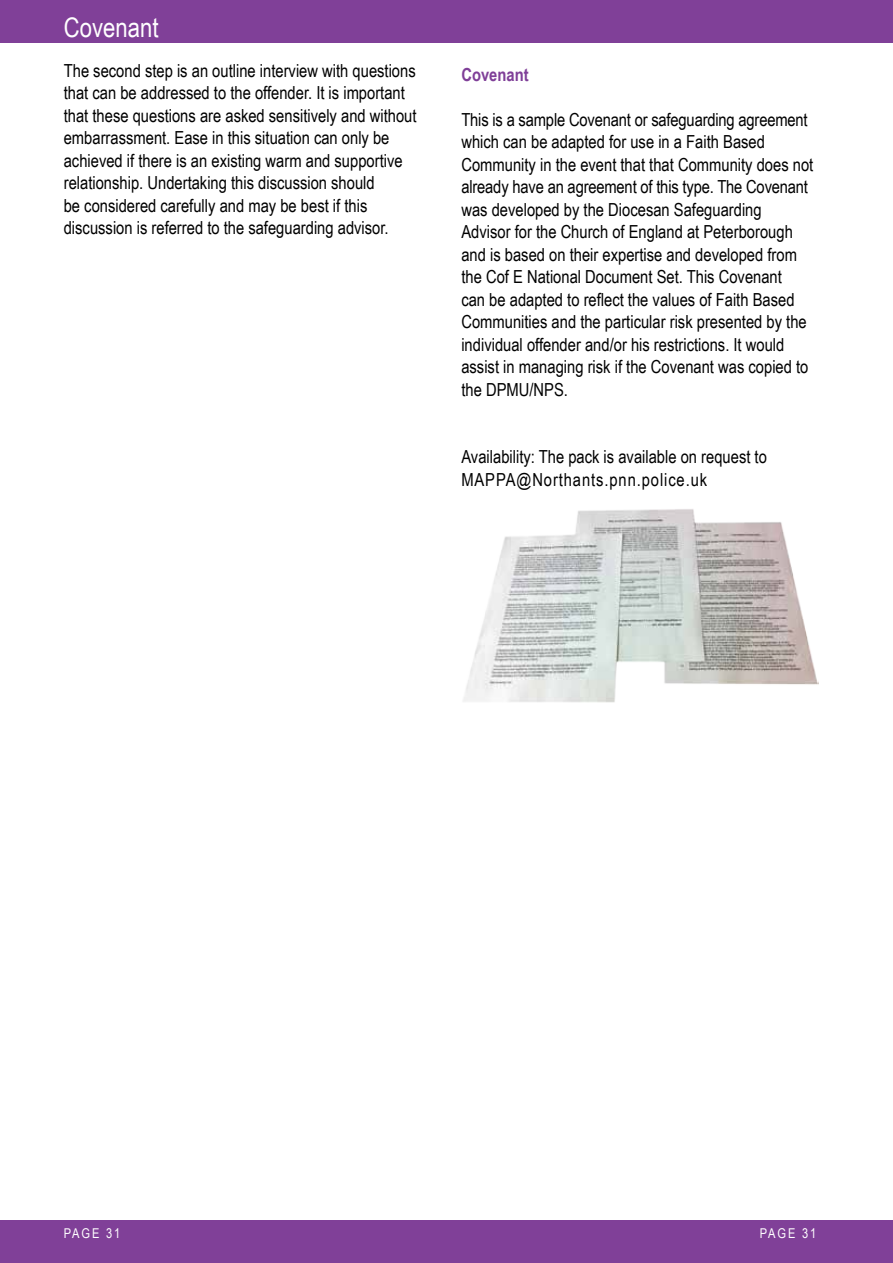
<style>
.page{position:relative;width:893px;height:1263px;background:#fff}
.page>*{position:absolute;margin:0;border:0;box-sizing:border-box;transform-origin:0 0}
.t1{font:27px "Arial Narrow";color:#fff}
.t2{font:18px/22.5px "Arial Narrow";color:#000}
.t3{font:700 18px "Arial Narrow";color:#7f3f98}
.t4{font:13.5px "Arial Narrow";letter-spacing:.14em;color:#fff}
</style>
<div class="page">
<img style="left:463px;top:509px;width:355px;height:194px">
<div style="left:0;top:0;width:893px;height:43px;background:#804098"></div>
<div style="left:0;top:1220px;width:893px;height:43px;background:#804098"></div>
<h1 class="t1" style="left:64px;top:12px;width:96px">Covenant</h1>
<p class="t2" style="left:64px;top:59px;width:354px">The second step is an outline interview with questions that can be addressed to the offender. It is important that these questions are asked sensitively and without embarrassment. Ease in this situation can only be achieved if there is an existing warm and supportive relationship. Undertaking this discussion should<br>be considered carefully and may be best if this discussion is referred to the safeguarding advisor.</p>
<p class="t3" style="left:461px;top:64px;width:69px">Covenant</p>
<p class="t2" style="left:461px;top:108px;width:353px">This is a sample Covenant or safeguarding agreement which can be adapted for use in a Faith Based Community in the event that that Community does not already have an agreement of this type. The Covenant was developed by the Diocesan Safeguarding Advisor for the Church of England at Peterborough and is based on their expertise and developed from the Cof E National Document Set. This Covenant<br>can be adapted to reflect the values of Faith Based Communities and the particular risk presented by the individual offender and/or his restrictions. It would assist in managing risk if the Covenant was copied to the DPMU/NPS.</p>
<p class="t4" style="left:64px;top:1225px;width:58px">PAGE 31</p>
<p class="t2" style="left:461px;top:445px;width:307px">Availability: The pack is available on request to<br>MAPPA@Northants.pnn.police.uk</p>
<p class="t4" style="left:760px;top:1225px;width:58px">PAGE 31</p>
</div>
